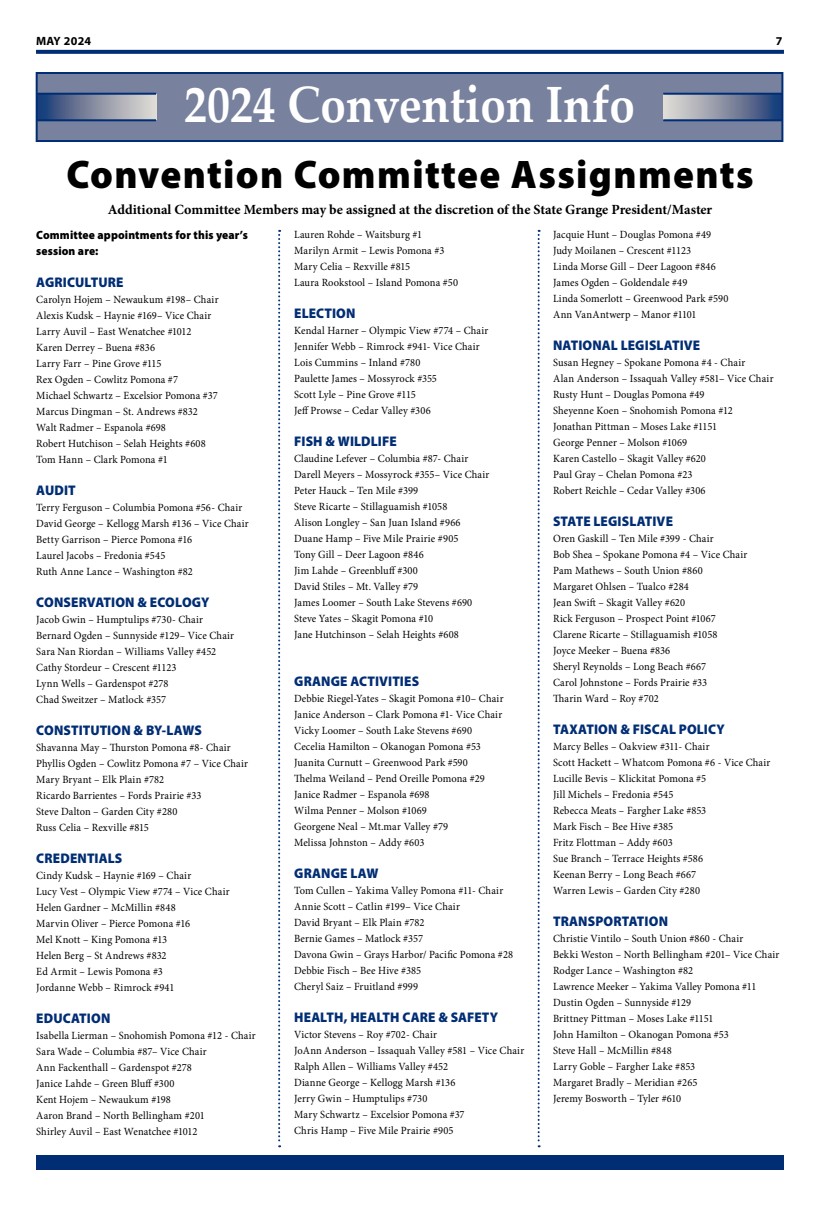
<style>
.page{position:relative;width:820px;height:1206px;background:#fff}
.page>*{position:absolute;margin:0;border:0;box-sizing:border-box;transform-origin:0 0}
.t1{font:700 51px "Palatino Linotype";color:#fff;scale:.9 1}
.t2{font:900 40px "Myriad Pro";letter-spacing:.035em;color:#000}
.t3{font:900 14px "Myriad Pro";letter-spacing:.005em;color:#002d74;scale:.95 1}
.t4{font:700 14px "Minion Pro";color:#000}
.t5{font:900 12px/16px "Myriad Pro";letter-spacing:.01em;color:#000;scale:.95 1}
.t6{font:700 12px "Myriad Pro";letter-spacing:.025em;color:#000}
.t7{font:11px/16px "Minion Pro";letter-spacing:.01em;color:#000;scale:.95 1}
</style>
<div class="page">
<svg style="left:36px;top:50px;width:747px;height:4px;background:#0a3579"></svg>
<div style="left:36px;top:72px;width:747px;height:70px;background:#78829e;border:2px solid #002d74"></div>
<svg style="left:37px;top:95px;width:119px;height:24px"></svg>
<hr style="left:37px;top:93px;width:119px;height:2px;background:#002d74">
<hr style="left:37px;top:119px;width:119px;height:2px;background:#002d74">
<svg style="left:663px;top:95px;width:118px;height:24px"></svg>
<hr style="left:663px;top:93px;width:118px;height:2px;background:#002d74">
<hr style="left:663px;top:119px;width:118px;height:2px;background:#002d74">
<svg style="left:278px;top:230px;width:2px;height:917px"></svg>
<svg style="left:537px;top:230px;width:2px;height:917px"></svg>
<div style="left:36px;top:1156px;width:747px;height:14px;background:#002d74"></div>
<p class="t6" style="left:36px;top:33px;width:57px">MAY 2024</p>
<p class="t6" style="left:775px;top:33px;width:8px">7</p>
<h1 class="t1" style="left:184px;top:68px;width:502px">2024 Convention Info</h1>
<h2 class="t2" style="left:66px;top:148px;width:688px">Convention Committee Assignments</h2>
<p class="t5" style="left:36px;top:226px;width:224px">Committee appointments for this year’s session are:</p>
<p class="t3" style="left:36px;top:273px;width:93px">AGRICULTURE</p>
<p class="t7" style="left:36px;top:291px;width:193px">Carolyn Hojem – Newaukum #198– Chair<br>Alexis Kudsk – Haynie #169– Vice Chair<br>Larry Auvil – East Wenatchee #1012<br>Karen Derrey – Buena #836<br>Larry Farr – Pine Grove #115<br>Rex Ogden – Cowlitz Pomona #7<br>Michael Schwartz – Excelsior Pomona #37<br>Marcus Dingman – St. Andrews #832<br>Walt Radmer – Espanola #698<br>Robert Hutchison – Selah Heights #608<br>Tom Hann – Clark Pomona #1</p>
<p class="t3" style="left:36px;top:481px;width:43px">AUDIT</p>
<p class="t7" style="left:36px;top:499px;width:225px">Terry Ferguson – Columbia Pomona #56- Chair David George – Kellogg Marsh #136 – Vice Chair Betty Garrison – Pierce Pomona #16<br>Laurel Jacobs – Fredonia #545<br>Ruth Anne Lance – Washington #82</p>
<p class="t3" style="left:36px;top:593px;width:184px">CONSERVATION &amp; ECOLOGY</p>
<p class="t7" style="left:36px;top:611px;width:210px">Jacob Gwin – Humptulips #730- Chair Bernard Ogden – Sunnyside #129– Vice Chair Sara Nan Riordan – Williams Valley #452<br>Cathy Stordeur – Crescent #1123<br>Lynn Wells – Gardenspot #278<br>Chad Sweitzer – Matlock #357</p>
<p class="t3" style="left:36px;top:721px;width:176px">CONSTITUTION &amp; BY-LAWS</p>
<p class="t7" style="left:36px;top:739px;width:224px">Shavanna May – Thurston Pomona #8- Chair Phyllis Ogden – Cowlitz Pomona #7 – Vice Chair Mary Bryant – Elk Plain #782<br>Ricardo Barrientes – Fords Prairie #33<br>Steve Dalton – Garden City #280<br>Russ Celia – Rexville #815</p>
<p class="t3" style="left:36px;top:849px;width:92px">CREDENTIALS</p>
<p class="t7" style="left:36px;top:867px;width:205px">Cindy Kudsk – Haynie #169 – Chair<br>Lucy Vest – Olympic View #774 – Vice Chair<br>Helen Gardner – McMillin #848<br>Marvin Oliver – Pierce Pomona #16<br>Mel Knott – King Pomona #13<br>Helen Berg – St Andrews #832<br>Ed Armit – Lewis Pomona #3<br>Jordanne Webb – Rimrock #941</p>
<p class="t3" style="left:36px;top:1009px;width:79px">EDUCATION</p>
<p class="t7" style="left:36px;top:1027px;width:232px">Isabella Lierman – Snohomish Pomona #12 - Chair Sara Wade – Columbia #87– Vice Chair<br>Ann Fackenthall – Gardenspot #278<br>Janice Lahde – Green Bluff #300<br>Kent Hojem – Newaukum #198<br>Aaron Brand – North Bellingham #201<br>Shirley Auvil – East Wenatchee #1012</p>
<p class="t4" style="left:108px;top:200px;width:605px">Additional Committee Members may be assigned at the discretion of the State Grange President/Master</p>
<p class="t7" style="left:553px;top:226px;width:186px">Jacquie Hunt – Douglas Pomona #49<br>Judy Moilanen – Crescent #1123<br>Linda Morse Gill – Deer Lagoon #846<br>James Ogden – Goldendale #49<br>Linda Somerlott – Greenwood Park #590<br>Ann VanAntwerp – Manor #1101</p>
<p class="t3" style="left:553px;top:336px;width:156px">NATIONAL LEGISLATIVE</p>
<p class="t7" style="left:553px;top:354px;width:233px">Susan Hegney – Spokane Pomona #4 - Chair<br>Alan Anderson – Issaquah Valley #581– Vice Chair Rusty Hunt – Douglas Pomona #49<br>Sheyenne Koen – Snohomish Pomona #12<br>Jonathan Pittman – Moses Lake #1151<br>George Penner – Molson #1069<br>Karen Castello – Skagit Valley #620<br>Paul Gray – Chelan Pomona #23<br>Robert Reichle – Cedar Valley #306</p>
<p class="t3" style="left:553px;top:512px;width:128px">STATE LEGISLATIVE</p>
<p class="t7" style="left:553px;top:530px;width:206px">Oren Gaskill – Ten Mile #399 - Chair<br>Bob Shea – Spokane Pomona #4 – Vice Chair<br>Pam Mathews – South Union #860<br>Margaret Ohlsen – Tualco #284<br>Jean Swift – Skagit Valley #620<br>Rick Ferguson – Prospect Point #1067<br>Clarene Ricarte – Stillaguamish #1058<br>Joyce Meeker – Buena #836<br>Sheryl Reynolds – Long Beach #667<br>Carol Johnstone – Fords Prairie #33<br>Tharin Ward – Roy #702</p>
<p class="t3" style="left:553px;top:720px;width:182px">TAXATION &amp; FISCAL POLICY</p>
<p class="t7" style="left:553px;top:738px;width:230px">Marcy Belles – Oakview #311- Chair<br>Scott Hackett – Whatcom Pomona #6 - Vice Chair<br>Lucille Bevis – Klickitat Pomona #5<br>Jill Michels – Fredonia #545<br>Rebecca Meats – Fargher Lake #853<br>Mark Fisch – Bee Hive #385<br>Fritz Flottman – Addy #603<br>Sue Branch – Terrace Heights #586<br>Keenan Berry – Long Beach #667<br>Warren Lewis – Garden City #280</p>
<p class="t3" style="left:553px;top:912px;width:122px">TRANSPORTATION</p>
<p class="t7" style="left:553px;top:930px;width:240px">Christie Vintilo – South Union #860 - Chair<br>Bekki Weston – North Bellingham #201– Vice Chair Rodger Lance – Washington #82<br>Lawrence Meeker – Yakima Valley Pomona #11<br>Dustin Ogden – Sunnyside #129<br>Brittney Pittman – Moses Lake #1151<br>John Hamilton – Okanogan Pomona #53<br>Steve Hall – McMillin #848<br>Larry Goble – Fargher Lake #853<br>Margaret Bradly – Meridian #265<br>Jeremy Bosworth – Tyler #610</p>
<p class="t7" style="left:294px;top:226px;width:174px">Lauren Rohde – Waitsburg #1<br>Marilyn Armit – Lewis Pomona #3<br>Mary Celia – Rexville #815<br>Laura Rookstool – Island Pomona #50</p>
<p class="t3" style="left:294px;top:304px;width:66px">ELECTION</p>
<p class="t7" style="left:294px;top:322px;width:206px">Kendal Harner – Olympic View #774 – Chair<br>Jennifer Webb – Rimrock #941- Vice Chair<br>Lois Cummins – Inland #780<br>Paulette James – Mossyrock #355<br>Scott Lyle – Pine Grove #115<br>Jeff Prowse – Cedar Valley #306</p>
<p class="t3" style="left:294px;top:432px;width:109px">FISH &amp; WILDLIFE</p>
<p class="t7" style="left:294px;top:450px;width:207px">Claudine Lefever – Columbia #87- Chair Darell Meyers – Mossyrock #355– Vice Chair Peter Hauck – Ten Mile #399<br>Steve Ricarte – Stillaguamish #1058<br>Alison Longley – San Juan Island #966<br>Duane Hamp – Five Mile Prairie #905<br>Tony Gill – Deer Lagoon #846<br>Jim Lahde – Greenbluff #300<br>David Stiles – Mt. Valley #79<br>James Loomer – South Lake Stevens #690<br>Steve Yates – Skagit Pomona #10<br>Jane Hutchinson – Selah Heights #608</p>
<p class="t3" style="left:294px;top:672px;width:133px">GRANGE ACTIVITIES</p>
<p class="t7" style="left:294px;top:690px;width:222px">Debbie Riegel-Yates – Skagit Pomona #10– Chair Janice Anderson – Clark Pomona #1- Vice Chair Vicky Loomer – South Lake Stevens #690<br>Cecelia Hamilton – Okanogan Pomona #53<br>Juanita Curnutt – Greenwood Park #590<br>Thelma Weiland – Pend Oreille Pomona #29<br>Janice Radmer – Espanola #698<br>Wilma Penner – Molson #1069<br>Georgene Neal – Mt.mar Valley #79<br>Melissa Johnston – Addy #603</p>
<p class="t3" style="left:294px;top:864px;width:90px">GRANGE LAW</p>
<p class="t7" style="left:294px;top:882px;width:232px">Tom Cullen – Yakima Valley Pomona #11- Chair Annie Scott – Catlin #199– Vice Chair<br>David Bryant – Elk Plain #782<br>Bernie Games – Matlock #357<br>Davona Gwin – Grays Harbor/ Pacific Pomona #28<br>Debbie Fisch – Bee Hive #385<br>Cheryl Saiz – Fruitland #999</p>
<p class="t3" style="left:294px;top:1008px;width:216px">HEALTH, HEALTH CARE &amp; SAFETY</p>
<p class="t7" style="left:294px;top:1026px;width:243px">Victor Stevens – Roy #702- Chair<br>JoAnn Anderson – Issaquah Valley #581 – Vice Chair Ralph Allen – Williams Valley #452<br>Dianne George – Kellogg Marsh #136<br>Jerry Gwin – Humptulips #730<br>Mary Schwartz – Excelsior Pomona #37<br>Chris Hamp – Five Mile Prairie #905</p>
</div>
